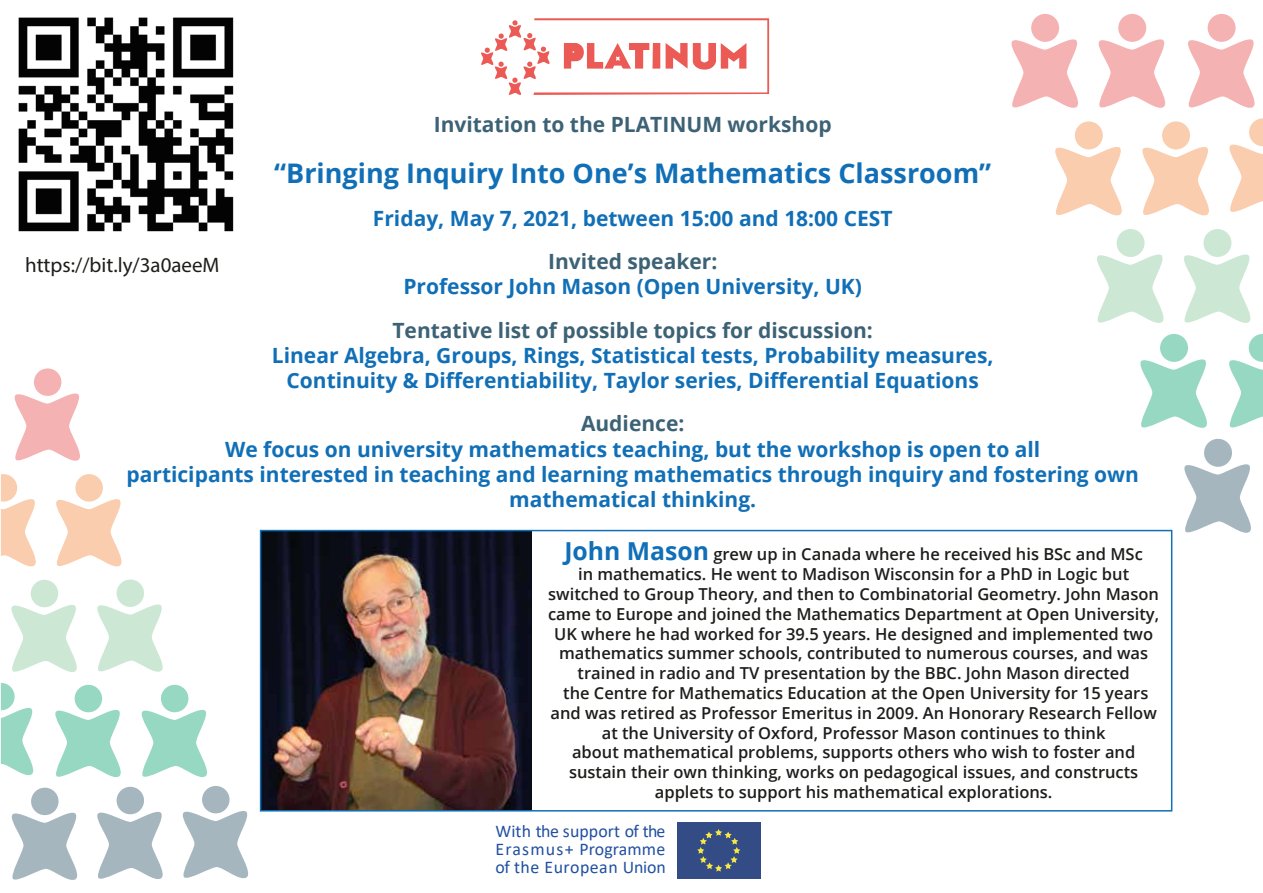
<style>
.page{position:relative;width:1263px;height:893px;background:#fff}
.page>*{position:absolute;margin:0;border:0;box-sizing:border-box;transform-origin:0 0}
.t1{font:700 27px "Open Sans";color:#106fb7}
.t2{font:700 21px/25.2px "Open Sans";color:#106fb7;text-align:center}
.t3{font:700 21px "Open Sans";color:#3d6275}
.t4{font:21px "Myriad Pro";color:#1d1d1b}
.t5{font:17.85px/18.3px "Calibri";letter-spacing:.005em;color:#20509f;text-align:justify}
.t6{font:600 16.5px/19.8px "Open Sans";color:#1d1d1b;text-align:center}
.s1{font-weight:700;font-size:24.75px;color:#106fb7}
</style>
<div class="page">
<svg style="left:1229px;top:334px;width:34px;height:94px"></svg>
<svg style="left:1184px;top:251px;width:67px;height:72px"></svg>
<div style="left:1203px;top:229px;width:28px;height:28px;background:#cde7d5;border-radius:50%"></div>
<svg style="left:1142px;top:143px;width:67px;height:73px"></svg>
<div style="left:1162px;top:121px;width:28px;height:28px;background:#f9cdae;border-radius:50%"></div>
<svg style="left:1055px;top:143px;width:67px;height:73px"></svg>
<div style="left:1075px;top:121px;width:28px;height:28px;background:#f9cdae;border-radius:50%"></div>
<svg style="left:1097px;top:251px;width:67px;height:72px"></svg>
<div style="left:1116px;top:229px;width:28px;height:28px;background:#cde7d5;border-radius:50%"></div>
<svg style="left:1140px;top:356px;width:67px;height:72px"></svg>
<div style="left:1160px;top:334px;width:28px;height:28px;background:#96d8c1;border-radius:50%"></div>
<svg style="left:1184px;top:462px;width:67px;height:71px"></svg>
<div style="left:1204px;top:439px;width:28px;height:28px;background:#a5b6bf;border-radius:50%"></div>
<svg style="left:1229px;top:118px;width:34px;height:94px"></svg>
<svg style="left:1011px;top:36px;width:67px;height:72px"></svg>
<div style="left:1031px;top:14px;width:28px;height:28px;background:#f5b2b3;border-radius:50%"></div>
<svg style="left:1098px;top:36px;width:68px;height:72px"></svg>
<div style="left:1118px;top:14px;width:28px;height:28px;background:#f5b2b3;border-radius:50%"></div>
<svg style="left:1188px;top:36px;width:67px;height:72px"></svg>
<div style="left:1207px;top:14px;width:28px;height:28px;background:#f5b2b3;border-radius:50%"></div>
<svg style="left:1px;top:683px;width:33px;height:92px"></svg>
<svg style="left:55px;top:706px;width:66px;height:71px"></svg>
<div style="left:75px;top:685px;width:27px;height:27px;background:#96d8c1;border-radius:50%"></div>
<svg style="left:141px;top:706px;width:66px;height:71px"></svg>
<div style="left:161px;top:685px;width:27px;height:27px;background:#96d8c1;border-radius:50%"></div>
<svg style="left:56px;top:499px;width:66px;height:68px"></svg>
<div style="left:75px;top:474px;width:28px;height:28px;background:#f9cdae;border-radius:50%"></div>
<svg style="left:1px;top:474px;width:35px;height:93px"></svg>
<svg style="left:11px;top:601px;width:66px;height:71px"></svg>
<div style="left:31px;top:580px;width:27px;height:27px;background:#cde7d5;border-radius:50%"></div>
<svg style="left:97px;top:601px;width:66px;height:71px"></svg>
<div style="left:117px;top:579px;width:27px;height:28px;background:#cde7d5;border-radius:50%"></div>
<svg style="left:11px;top:809px;width:67px;height:71px"></svg>
<div style="left:31px;top:788px;width:28px;height:27px;background:#a5b6bf;border-radius:50%"></div>
<svg style="left:97px;top:808px;width:66px;height:71px"></svg>
<div style="left:117px;top:787px;width:27px;height:27px;background:#a5b6bf;border-radius:50%"></div>
<svg style="left:14px;top:390px;width:66px;height:71px"></svg>
<div style="left:34px;top:368px;width:27px;height:28px;background:#f5b2b3;border-radius:50%"></div>
<svg style="left:182px;top:807px;width:66px;height:72px"></svg>
<div style="left:202px;top:786px;width:28px;height:27px;background:#a5b6bf;border-radius:50%"></div>
<svg style="left:481px;top:18px;width:288px;height:77px"></svg>
<div style="left:677px;top:822px;width:83px;height:56px;background:#334c85"></div>
<svg style="left:697px;top:829px;width:43px;height:43px"></svg>
<img style="left:263px;top:533px;width:268px;height:275px">
<div style="left:260px;top:530px;width:912px;height:281px;border:2px solid #106fb7"></div>
<img style="left:18px;top:17px;width:216px;height:215px">
<p class="t3" style="left:434px;top:110px;width:399px">Invitation to the PLATINUM workshop</p>
<h1 class="t1" style="left:274px;top:154px;width:718px">“Bringing Inquiry Into One’s Mathematics Classroom”</h1>
<p class="t2" style="left:373px;top:205px;width:521px">Friday, May 7, 2021, between 15:00 and 18:00 CEST</p>
<p class="t3" style="left:548px;top:247px;width:171px">Invited speaker:</p>
<p class="t2" style="left:403px;top:274px;width:460px">Professor John Mason (Open University, UK)</p>
<p class="t3" style="left:392px;top:315px;width:482px">Tentative list of possible topics for discussion:</p>
<p class="t2" style="left:272px;top:342px;width:723px">Linear Algebra, Groups, Rings, Statistical tests, Probability measures,<br>Continuity &amp; Differentiability, Taylor series, Differential Equations</p>
<p class="t3" style="left:581px;top:409px;width:105px">Audience:</p>
<p class="t2" style="left:126px;top:436px;width:1014px">We focus on university mathematics teaching, but the workshop is open to all<br>participants interested in teaching and learning mathematics through inquiry and fostering own mathematical thinking.</p>
<p class="t6" style="left:548px;top:544px;width:613px"><span class="s1">John Mason</span> grew up in Canada where he received his BSc and MSc<br>in mathematics. He went to Madison Wisconsin for a PhD in Logic but switched to Group Theory, and then to Combinatorial Geometry. John Mason came to Europe and joined the Mathematics Department at Open University, UK where he had worked for 39.5 years. He designed and implemented two mathematics summer schools, contributed to numerous courses, and was trained in radio and TV presentation by the BBC. John Mason directed<br>the Centre for Mathematics Education at the Open University for 15 years and was retired as Professor Emeritus in 2009. An Honorary Research Fellow at the University of Oxford, Professor Mason continues to think<br>about mathematical problems, supports others who wish to foster and sustain their own thinking, works on pedagogical issues, and constructs applets to support his mathematical explorations.</p>
<p class="t4" style="left:25px;top:252px;width:196px">https://bit.ly/3a0aeeM</p>
<p class="t5" style="left:496px;top:821px;width:172px">With the support of the Erasmus+ Programme of the European Union</p>
</div>
